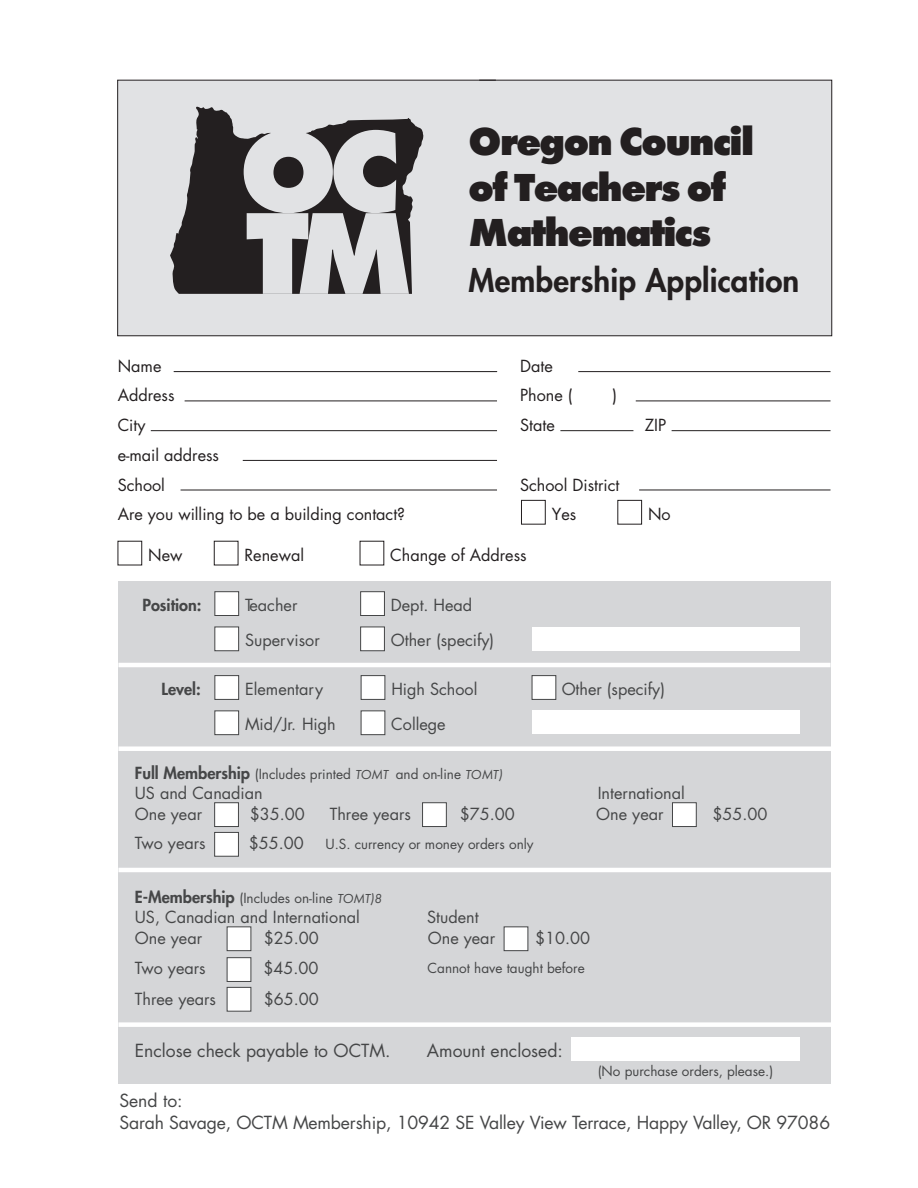
<style>
.page{position:relative;width:918px;height:1188px;background:#fff}
.page>*{position:absolute;margin:0;border:0;box-sizing:border-box;transform-origin:0 0}
.t1{font:800 40.5px/45.9px "Futura PT";letter-spacing:-.04em;color:#231f20}
.t2{font:800 31.05px "Futura";letter-spacing:.005em;color:#231f20}
.t3{font:17.55px/22px "Futura";letter-spacing:-.01em;color:#454647}
.t4{font:16.2px "Futura";color:#454647}
.t5{font:16.2px/29.7px "Futura";color:#231f20}
.t6{font:800 16.2px "Futura";color:#454647}
.t7{font:13.5px "Futura";color:#454647}
.s1{font-weight:800;font-size:16.2px}
.s2{font-family:"Futura PT";font-style:italic}
</style>
<div class="page">
<div style="left:117px;top:80px;width:715px;height:256px;background:#e1e2e4;border:1px solid #231f20"></div>
<hr style="left:174px;top:371px;width:323px;height:1px;background:#231f20">
<hr style="left:185px;top:401px;width:312px;height:1px;background:#231f20">
<hr style="left:151px;top:430px;width:346px;height:1px;background:#231f20">
<hr style="left:243px;top:460px;width:254px;height:1px;background:#231f20">
<hr style="left:181px;top:490px;width:316px;height:1px;background:#231f20">
<hr style="left:578px;top:371px;width:253px;height:1px;background:#231f20">
<hr style="left:636px;top:401px;width:195px;height:1px;background:#231f20">
<hr style="left:560px;top:430px;width:73px;height:1px;background:#231f20">
<hr style="left:672px;top:430px;width:159px;height:1px;background:#231f20">
<svg style="left:170px;top:106px;width:253px;height:188px;fill:#231f20"></svg>
<svg style="left:244px;top:130px;width:165px;height:164px"></svg>
<hr style="left:639px;top:490px;width:192px;height:1px;background:#231f20">
<div style="left:521px;top:500px;width:25px;height:25px;background:#fff;border:1px solid #231f20"></div>
<div style="left:617px;top:500px;width:25px;height:25px;background:#fff;border:1px solid #231f20"></div>
<svg style="left:479px;top:80px;width:17px;height:1px"></svg>
<div style="left:118px;top:581px;width:713px;height:503px;background:#d5d6d8"></div>
<div style="left:214px;top:591px;width:25px;height:25px;background:#fff;border:1px solid #454647"></div>
<div style="left:360px;top:591px;width:25px;height:25px;background:#fff;border:1px solid #454647"></div>
<div style="left:214px;top:627px;width:25px;height:24px;background:#fff;border:1px solid #454647"></div>
<div style="left:360px;top:627px;width:25px;height:24px;background:#fff;border:1px solid #454647"></div>
<div style="left:532px;top:627px;width:268px;height:24px;background:#fff"></div>
<div style="left:214px;top:675px;width:25px;height:25px;background:#fff;border:1px solid #454647"></div>
<div style="left:361px;top:675px;width:24px;height:25px;background:#fff;border:1px solid #454647"></div>
<div style="left:532px;top:675px;width:24px;height:25px;background:#fff;border:1px solid #454647"></div>
<div style="left:214px;top:710px;width:25px;height:25px;background:#fff;border:1px solid #454647"></div>
<div style="left:361px;top:710px;width:24px;height:25px;background:#fff;border:1px solid #454647"></div>
<div style="left:215px;top:803px;width:23px;height:24px;background:#fff"></div>
<div style="left:214px;top:802px;width:25px;height:25px;border:1px solid #454647"></div>
<div style="left:672px;top:802px;width:25px;height:25px;background:#fff;border:1px solid #454647"></div>
<div style="left:214px;top:832px;width:25px;height:25px;background:#fff;border:1px solid #454647"></div>
<div style="left:532px;top:710px;width:268px;height:24px;background:#fff"></div>
<div style="left:571px;top:1037px;width:229px;height:24px;background:#fff"></div>
<hr style="left:118px;top:663px;width:713px;height:4px;background:#fff">
<div style="left:118px;top:746px;width:731px;height:5px;background:#fff"></div>
<div style="left:227px;top:926px;width:24px;height:25px;background:#fff;border:1px solid #454647"></div>
<div style="left:504px;top:926px;width:24px;height:25px;background:#fff;border:1px solid #454647"></div>
<div style="left:227px;top:987px;width:24px;height:25px;background:#fff;border:1px solid #454647"></div>
<hr style="left:118px;top:868px;width:731px;height:4px;background:#fff">
<div style="left:118px;top:1022px;width:731px;height:5px;background:#fff"></div>
<div style="left:422px;top:802px;width:25px;height:25px;background:#fff;border:1px solid #454647"></div>
<div style="left:227px;top:957px;width:24px;height:25px;background:#fff;border:1px solid #454647"></div>
<h1 class="t1" style="left:469px;top:117px;width:287px">Oregon Council of Teachers of<br>Mathematics</h1>
<h2 class="t2" style="left:469px;top:261px;width:332px">Membership Application</h2>
<p class="t5" style="left:118px;top:351px;width:289px">Name<br>Address<br>City<br>e-mail address<br>School<br>Are you willing to be a building contact?</p>
<p class="t5" style="left:520px;top:351px;width:54px">Date<br>Phone (</p>
<p class="t5" style="left:613px;top:380px;width:6px">)</p>
<p class="t5" style="left:520px;top:410px;width:36px">State</p>
<p class="t5" style="left:645px;top:410px;width:23px">ZIP</p>
<p class="t5" style="left:520px;top:470px;width:101px">School District</p>
<p class="t5" style="left:552px;top:499px;width:26px">Yes</p>
<p class="t5" style="left:648px;top:499px;width:24px">No</p>
<p class="t5" style="left:148px;top:540px;width:36px">New</p>
<p class="t5" style="left:245px;top:540px;width:61px">Renewal</p>
<p class="t5" style="left:390px;top:540px;width:138px">Change of Address</p>
<p class="t6" style="left:143px;top:595px;width:61px">Position:</p>
<p class="t6" style="left:162px;top:679px;width:41px">Level:</p>
<p class="t4" style="left:245px;top:594px;width:54px">Teacher</p>
<p class="t4" style="left:391px;top:594px;width:83px">Dept. Head</p>
<p class="t4" style="left:245px;top:629px;width:76px">Supervisor</p>
<p class="t4" style="left:391px;top:629px;width:105px">Other (specify)</p>
<p class="t4" style="left:245px;top:678px;width:80px">Elementary</p>
<p class="t4" style="left:391px;top:678px;width:88px">High School</p>
<p class="t4" style="left:562px;top:678px;width:105px">Other (specify)</p>
<p class="t4" style="left:245px;top:713px;width:92px">Mid/Jr. High</p>
<p class="t4" style="left:391px;top:713px;width:56px">College</p>
<p class="t7" style="left:135px;top:765px;width:369px"><span class="s1">Full Membership</span> (Includes printed <span class="s2">TOMT</span> and on-line <span class="s2">TOMT)</span></p>
<p class="t4" style="left:135px;top:782px;width:129px">US and Canadian</p>
<p class="t4" style="left:598px;top:782px;width:89px">International</p>
<p class="t4" style="left:135px;top:802px;width:69px">One year</p>
<p class="t4" style="left:250px;top:802px;width:56px">$35.00</p>
<p class="t4" style="left:330px;top:802px;width:83px">Three years</p>
<p class="t4" style="left:460px;top:802px;width:56px">$75.00</p>
<p class="t4" style="left:596px;top:802px;width:69px">One year</p>
<p class="t4" style="left:712px;top:802px;width:56px">$55.00</p>
<p class="t4" style="left:135px;top:832px;width:72px">Two years</p>
<p class="t4" style="left:249px;top:832px;width:56px">$55.00</p>
<p class="t7" style="left:325px;top:835px;width:210px">U.S. currency or money orders only</p>
<p class="t7" style="left:135px;top:889px;width:249px"><span class="s1">E-Membership</span> (Includes on-line <span class="s2">TOMT)8</span></p>
<p class="t4" style="left:135px;top:906px;width:227px">US, Canadian and International</p>
<p class="t4" style="left:427px;top:906px;width:53px">Student</p>
<p class="t4" style="left:135px;top:927px;width:69px">One year</p>
<p class="t4" style="left:264px;top:927px;width:56px">$25.00</p>
<p class="t4" style="left:428px;top:927px;width:69px">One year</p>
<p class="t4" style="left:535px;top:927px;width:56px">$10.00</p>
<p class="t4" style="left:135px;top:957px;width:72px">Two years</p>
<p class="t4" style="left:263px;top:957px;width:56px">$45.00</p>
<p class="t4" style="left:135px;top:988px;width:83px">Three years</p>
<p class="t4" style="left:264px;top:988px;width:56px">$65.00</p>
<p class="t7" style="left:428px;top:959px;width:159px">Cannot have taught before</p>
<p class="t3" style="left:135px;top:1040px;width:257px">Enclose check payable to OCTM.</p>
<p class="t3" style="left:427px;top:1040px;width:137px">Amount enclosed:</p>
<p class="t7" style="left:598px;top:1062px;width:177px">(No purchase orders, please.)</p>
<p class="t3" style="left:119px;top:1089px;width:712px">Send to:<br>Sarah Savage, OCTM Membership, 10942 SE Valley View Terrace, Happy Valley, OR 97086</p>
</div>
